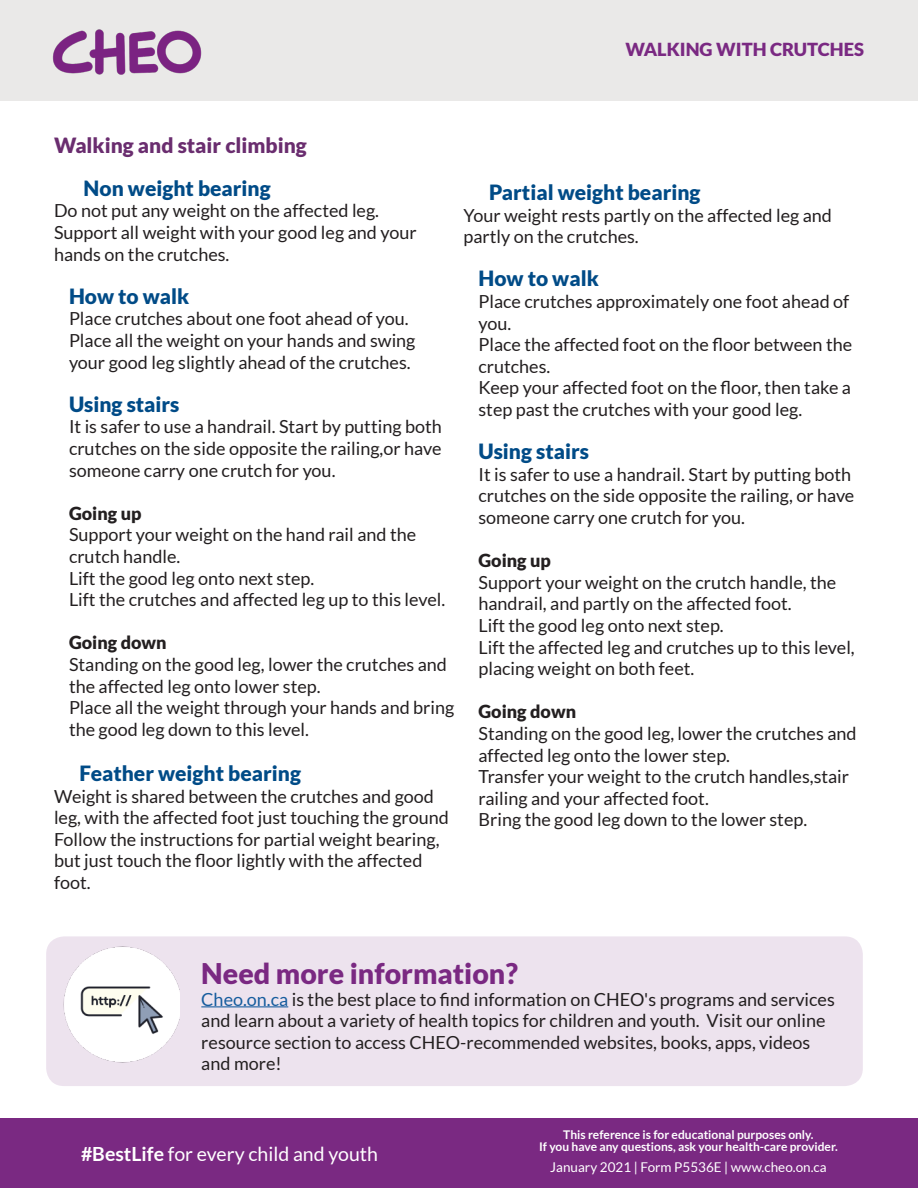
<style>
.page{position:relative;width:918px;height:1188px;background:#fff}
.page>*{position:absolute;margin:0;border:0;box-sizing:border-box;transform-origin:0 0}
.t1{font:900 28.5px "Lato";color:#7a2982}
.t2{font:900 21px "Lato";color:#004b87}
.t3{font:900 21px "Lato";color:#6a2d6f}
.t4{font:19.5px "Lato";color:#fff}
.t5{font:18px/21.6px "Lato";color:#231f20}
.t6{font:900 18px "Lato";color:#231f20}
.t7{font:900 18px "Lato";color:#7a2982}
.t8{font:13.5px "Lato";color:#fff}
.t9{font:700 12px/12px "Lato";color:#fff;text-align:center}
.s1{color:#175d9e}
.s2{font-weight:700}
</style>
<div class="page">
<div style="left:0;top:0;width:918px;height:101px;background:#eae9e8"></div>
<img style="left:52px;top:29px;width:150px;height:46px">
<div style="left:0;top:1119px;width:918px;height:69px;background:#7a2982"></div>
<div style="left:46px;top:936px;width:817px;height:150px;background:#ede3ee;border-radius:18px"></div>
<hr style="left:201px;top:1006px;width:87px;height:1px;background:#175d9e">
<img style="left:63px;top:946px;width:117px;height:117px">
<p class="t7" style="left:625px;top:39px;width:240px">WALKING WITH CRUTCHES</p>
<p class="t3" style="left:54px;top:133px;width:254px">Walking and stair climbing</p>
<h3 class="t2" style="left:84px;top:176px;width:189px">Non weight bearing</h3>
<p class="t5" style="left:54px;top:200px;width:364px">Do not put any weight on the affected leg.<br>Support all weight with your good leg and your hands on the crutches.</p>
<h3 class="t2" style="left:69px;top:284px;width:122px">How to walk</h3>
<p class="t5" style="left:69px;top:308px;width:348px">Place crutches about one foot ahead of you.<br>Place all the weight on your hands and swing your good leg slightly ahead of the crutches.</p>
<h3 class="t2" style="left:69px;top:392px;width:112px">Using stairs</h3>
<p class="t5" style="left:69px;top:416px;width:374px;text-align:justify">It is safer to use a handrail. Start by putting both crutches on the side opposite the railing,or have someone carry one crutch for you.</p>
<p class="t6" style="left:69px;top:503px;width:74px">Going up</p>
<p class="t5" style="left:69px;top:524px;width:378px">Support your weight on the hand rail and the crutch handle.<br>Lift the good leg onto next step.<br>Lift the crutches and affected leg up to this level.</p>
<p class="t6" style="left:69px;top:632px;width:99px">Going down</p>
<p class="t5" style="left:69px;top:654px;width:387px">Standing on the good leg, lower the crutches and the affected leg onto lower step.<br>Place all the weight through your hands and bring the good leg down to this level.</p>
<h3 class="t2" style="left:80px;top:761px;width:223px">Feather weight bearing</h3>
<p class="t5" style="left:54px;top:785px;width:396px">Weight is shared between the crutches and good leg, with the affected foot just touching the ground<br>Follow the instructions for partial weight bearing,</p>
<p class="t5" style="left:54px;top:850px;width:370px">but just touch the floor lightly with the affected</p>
<p class="t5" style="left:54px;top:872px;width:38px">foot.</p>
<h3 class="t2" style="left:489px;top:180px;width:213px">Partial weight bearing</h3>
<p class="t5" style="left:464px;top:204px;width:370px">Your weight rests partly on the affected leg and partly on the crutches.</p>
<h3 class="t2" style="left:478px;top:266px;width:122px">How to walk</h3>
<p class="t5" style="left:478px;top:291px;width:372px">Place crutches approximately one foot ahead of you.</p>
<p class="t5" style="left:478px;top:334px;width:375px">Place the affected foot on the floor between the</p>
<p class="t5" style="left:478px;top:355px;width:73px">crutches.</p>
<p class="t5" style="left:478px;top:377px;width:374px">Keep your affected foot on the floor, then take a</p>
<p class="t5" style="left:478px;top:399px;width:325px">step past the crutches with your good leg.</p>
<h3 class="t2" style="left:478px;top:439px;width:112px">Using stairs</h3>
<p class="t5" style="left:478px;top:463px;width:377px">It is safer to use a handrail. Start by putting both crutches on the side opposite the railing, or have someone carry one crutch for you.</p>
<p class="t6" style="left:478px;top:550px;width:74px">Going up</p>
<p class="t5" style="left:478px;top:571px;width:378px">Support your weight on the crutch handle, the handrail, and partly on the affected foot.<br>Lift the good leg onto next step.<br>Lift the affected leg and crutches up to this level, placing weight on both feet.</p>
<p class="t6" style="left:478px;top:701px;width:99px">Going down</p>
<p class="t5" style="left:478px;top:723px;width:380px">Standing on the good leg, lower the crutches and affected leg onto the lower step.<br>Transfer your weight to the crutch handles,stair railing and your affected foot.<br>Bring the good leg down to the lower step.</p>
<h2 class="t1" style="left:201px;top:957px;width:318px">Need more information?</h2>
<p class="t5" style="left:201px;top:988px;width:635px"><span class="s1">Cheo.on.ca</span> is the best place to find information on CHEO's programs and services and learn about a variety of health topics for children and youth. Visit our online resource section to access CHEO-recommended websites, books, apps, videos and more!</p>
<p class="t4" style="left:81px;top:1143px;width:298px"><span class="s2">#BestLife</span> for every child and youth</p>
<p class="t9" style="left:539px;top:1129px;width:300px">This reference is for educational purposes only.<br>If you have any questions, ask your health-care provider.</p>
<p class="t8" style="left:550px;top:1160px;width:278px">January 2021 | Form P5536E | www.cheo.on.ca</p>
</div>
